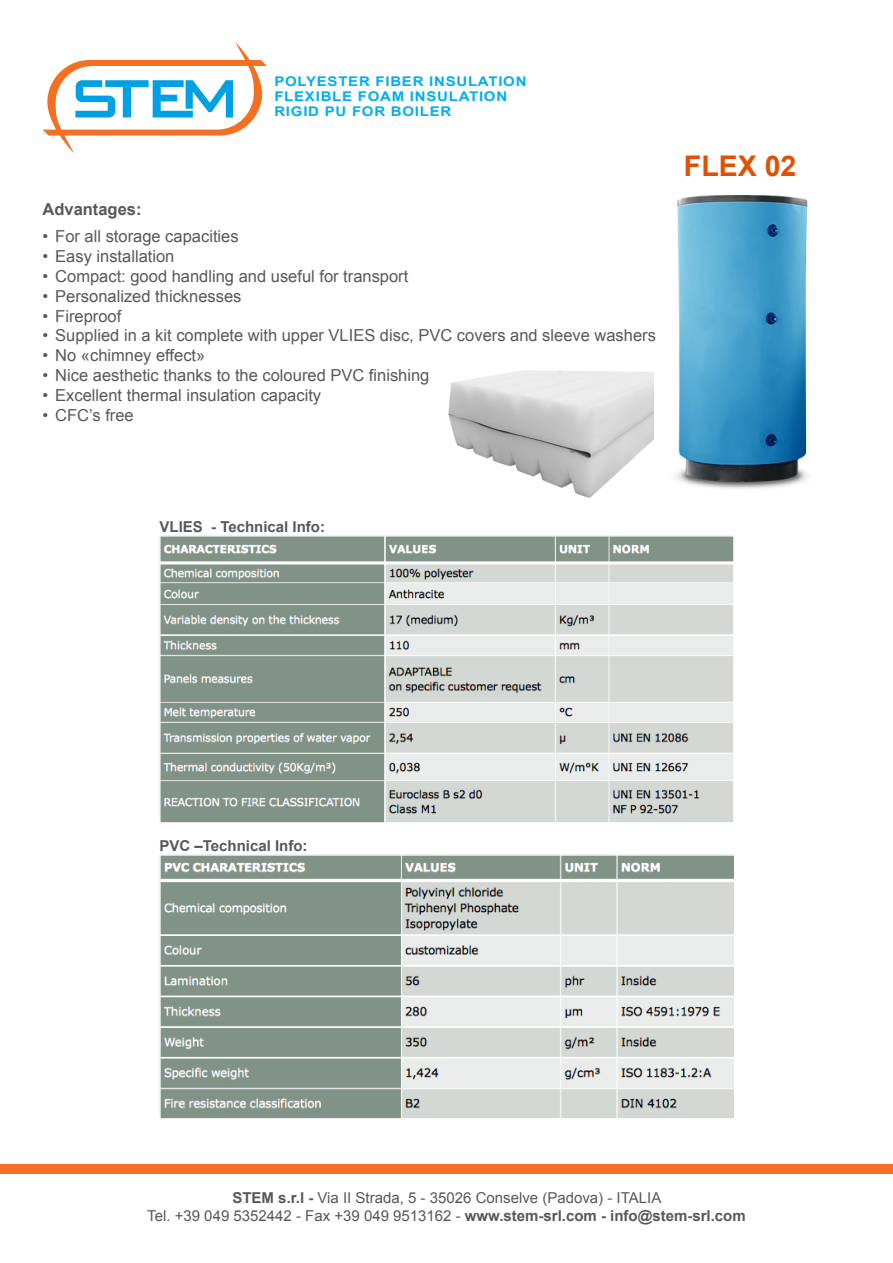
<style>
.page{position:relative;width:893px;height:1263px;background:#fff}
.page>*{position:absolute;margin:0;border:0;box-sizing:border-box;transform-origin:0 0}
.t1{font:700 28.5px "Arial";color:#e15003}
.t2{font:16.5px "Arial";color:#57585a}
.t3{font:700 16.5px "Arial";color:#57585a}
.t4{font:15px/18px "Arial";color:#57585a;text-align:center}
.t5{font:700 15px "Arial";color:#57585a}
.t6{font:700 13.35px/15px "Arial";letter-spacing:.05em;color:#00aeef;scale:1.12 1}
.s1{font-weight:700}
</style>
<div class="page">
<svg style="left:43px;top:43px;width:224px;height:110px"></svg>
<img style="left:448px;top:370px;width:184px;height:128px">
<img style="left:632px;top:195px;width:176px;height:294px">
<img style="left:160px;top:536px;width:573px;height:286px">
<img style="left:160px;top:855px;width:573px;height:263px">
<div style="left:0;top:1164px;width:893px;height:10px;background:#f37025"></div>
<p class="t6" style="left:274px;top:74px;width:227px">POLYESTER FIBER INSULATION<br>FLEXIBLE FOAM INSULATION<br>RIGID PU FOR BOILER</p>
<p class="t3" style="left:43px;top:198px;width:101px">Advantages:</p>
<p class="t2" style="left:43px;top:226px;width:198px">• For all storage capacities</p>
<p class="t2" style="left:43px;top:246px;width:133px">• Easy installation</p>
<p class="t2" style="left:43px;top:265px;width:367px">• Compact: good handling and useful for transport</p>
<p class="t2" style="left:43px;top:285px;width:200px">• Personalized thicknesses</p>
<p class="t2" style="left:43px;top:305px;width:80px">• Fireproof</p>
<p class="t2" style="left:43px;top:325px;width:615px">• Supplied in a kit complete with upper VLIES disc, PVC covers and sleeve washers</p>
<p class="t2" style="left:43px;top:345px;width:164px">• No «chimney effect»</p>
<p class="t2" style="left:43px;top:364px;width:388px">• Nice aesthetic thanks to the coloured PVC finishing</p>
<p class="t2" style="left:43px;top:384px;width:280px">• Excellent thermal insulation capacity</p>
<p class="t2" style="left:43px;top:404px;width:93px">• CFC’s free</p>
<h1 class="t1" style="left:684px;top:148px;width:114px">FLEX 02</h1>
<p class="t5" style="left:160px;top:516px;width:167px">VLIES - Technical Info:</p>
<p class="t5" style="left:160px;top:836px;width:150px">PVC –Technical Info:</p>
<p class="t4" style="left:147px;top:1188px;width:600px"><span class="s1">STEM s.r.l -</span> Via II Strada, 5 - 35026 Conselve (Padova) - ITALIA<br>Tel. +39 049 5352442 - Fax +39 049 9513162 - <span class="s1">www.stem-srl.com - info@stem-srl.com</span></p>
</div>
